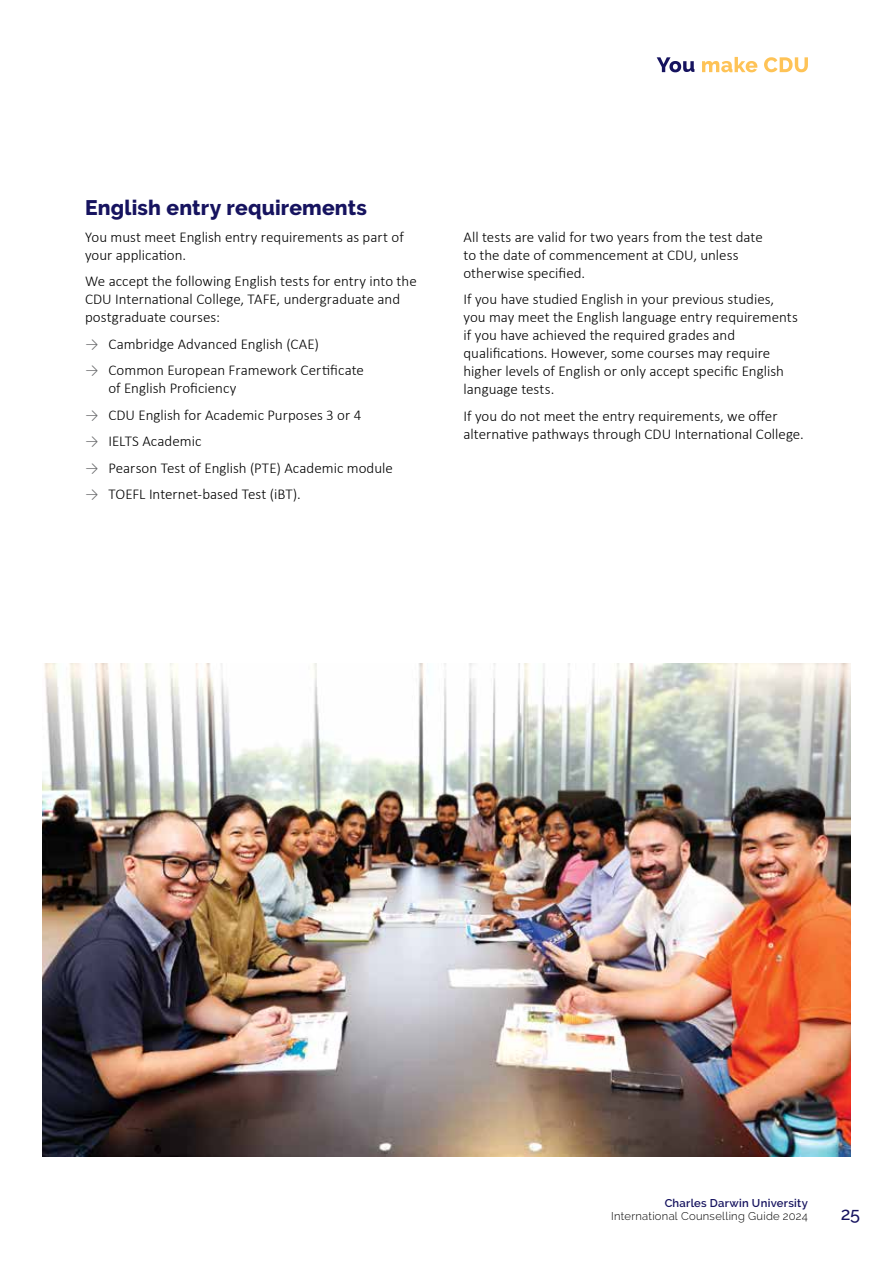
<style>
.page{position:relative;width:893px;height:1263px;background:#fff}
.page>*{position:absolute;margin:0;border:0;box-sizing:border-box;transform-origin:0 0}
.t1{font:800 21px "Raleway";letter-spacing:.01em;color:#16135f}
.t2{font:500 18px "Raleway";color:#16135f}
.t3{font:300 15px/18px "Calibri";color:#000}
.t4{font:300 11.25px "Raleway";letter-spacing:.025em;color:#000}
.t5{font:600 11.25px "Raleway";letter-spacing:.025em;color:#16135f}
.s1{color:#636466}
</style>
<div class="page">
<img style="left:43px;top:663px;width:807px;height:494px">
<svg style="left:657px;top:57px;width:37px;height:15px"></svg>
<svg style="left:702px;top:57px;width:55px;height:15px"></svg>
<svg style="left:764px;top:57px;width:44px;height:15px"></svg>
<h1 class="t1" style="left:85px;top:196px;width:283px">English entry requirements</h1>
<p class="t3" style="left:85px;top:228px;width:320px">You must meet English entry requirements as part of your application.</p>
<p class="t3" style="left:85px;top:272px;width:333px">We accept the following English tests for entry into the<br>CDU International College, TAFE, undergraduate and postgraduate courses:</p>
<p class="t3" style="left:85px;top:335px;width:236px"><span class="s1">→</span> Cambridge Advanced English (CAE)</p>
<p class="t3" style="left:108px;top:361px;width:257px;text-indent:-23px"><span class="s1">→</span> Common European Framework Certificate of English Proficiency</p>
<p class="t3" style="left:85px;top:406px;width:278px"><span class="s1">→</span> CDU English for Academic Purposes 3 or 4</p>
<p class="t3" style="left:85px;top:432px;width:118px"><span class="s1">→</span> IELTS Academic</p>
<p class="t3" style="left:85px;top:459px;width:309px"><span class="s1">→</span> Pearson Test of English (PTE) Academic module</p>
<p class="t3" style="left:85px;top:485px;width:217px"><span class="s1">→</span> TOEFL Internet-based Test (iBT).</p>
<p class="t3" style="left:463px;top:228px;width:301px">All tests are valid for two years from the test date to the date of commencement at CDU, unless otherwise specified.</p>
<p class="t3" style="left:463px;top:290px;width:336px">If you have studied English in your previous studies, you may meet the English language entry requirements if you have achieved the required grades and qualifications. However, some courses may require higher levels of English or only accept specific English language tests.</p>
<p class="t3" style="left:463px;top:407px;width:342px">If you do not meet the entry requirements, we offer alternative pathways through CDU International College.</p>
<p class="t5" style="left:665px;top:1196px;width:145px">Charles Darwin University</p>
<p class="t4" style="left:611px;top:1210px;width:198px">International Counselling Guide 2024</p>
<p class="t2" style="left:841px;top:1204px;width:21px">25</p>
</div>
